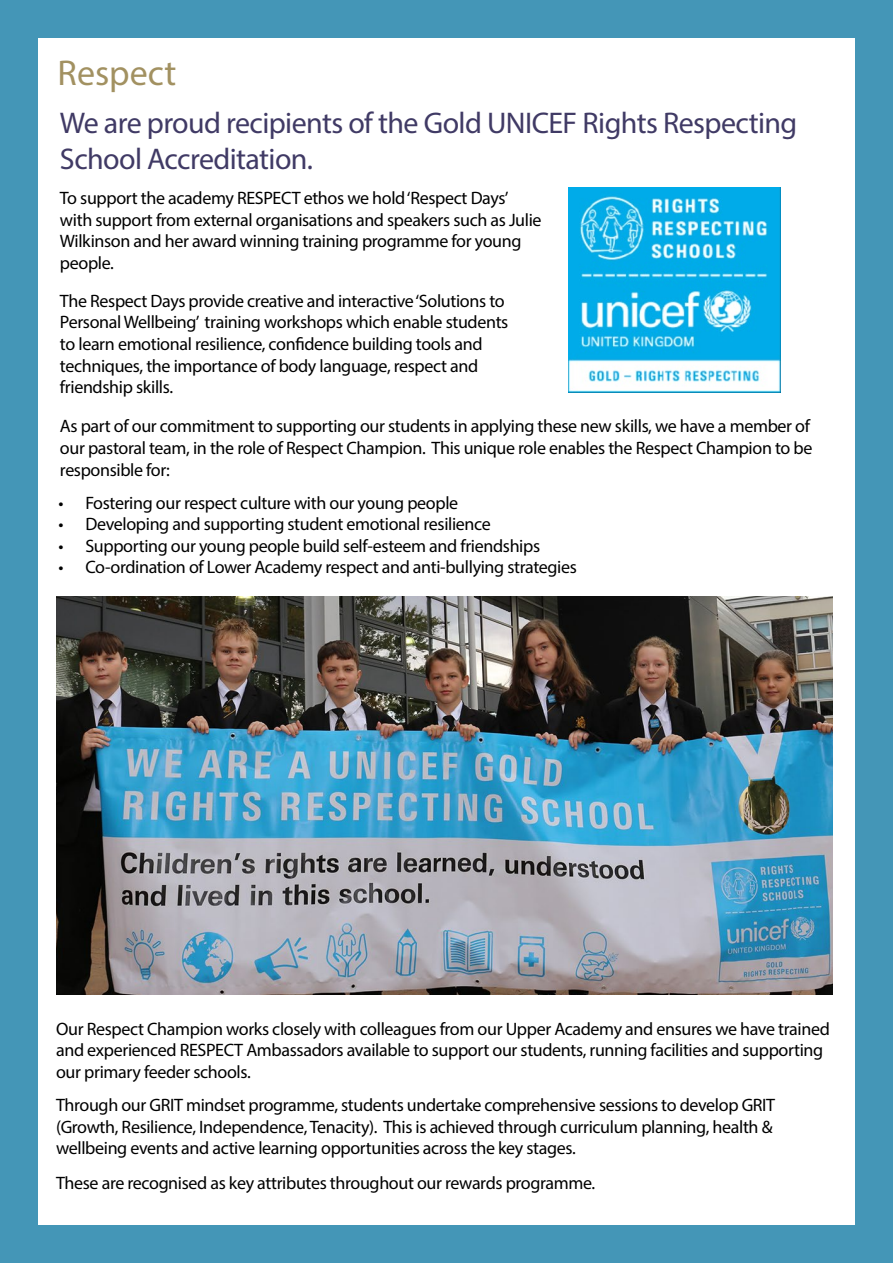
<style>
.page{position:relative;width:893px;height:1263px;background:#4496b7}
.page>*{position:absolute;margin:0;border:0;box-sizing:border-box;transform-origin:0 0}
.Heading_Small{font:36px "Myriad Pro";color:#a29161}
.Heading_Large{font:30px/36px "Myriad Pro";letter-spacing:-.02em;color:#403a65}
.Heading_Large-2{font:18px/21.6px "Myriad Pro";letter-spacing:-.02em;color:#000}
</style>
<div class="page">
<div style="left:38px;top:38px;width:817px;height:1187px;background:#fff"></div>
<img style="left:568px;top:188px;width:213px;height:205px">
<img style="left:56px;top:596px;width:776px;height:398px">
<p class="Heading_Small" style="left:57px;top:51px;width:120px">Respect</p>
<p class="Heading_Large" style="left:60px;top:105px;width:739px">We are proud recipients of the Gold UNICEF Rights Respecting<br>School Accreditation.</p>
<p class="Heading_Large-2" style="left:60px;top:187px;width:483px">To support the academy RESPECT ethos we hold ‘Respect Days’ with support from external organisations and speakers such as Julie Wilkinson and her award winning training programme for young people.</p>
<p class="Heading_Large-2" style="left:60px;top:290px;width:450px">The Respect Days provide creative and interactive ‘Solutions to Personal Wellbeing’ training workshops which enable students to learn emotional resilience, confidence building tools and techniques, the importance of body language, respect and friendship skills.</p>
<p class="Heading_Large-2" style="left:60px;top:415px;width:754px">As part of our commitment to supporting our students in applying these new skills, we have a member of our pastoral team, in the role of Respect Champion. This unique role enables the Respect Champion to be responsible for:</p>
<p class="Heading_Large-2" style="left:58px;top:491px;width:401px">• Fostering our respect culture with our young people</p>
<p class="Heading_Large-2" style="left:58px;top:513px;width:434px">• Developing and supporting student emotional resilience</p>
<p class="Heading_Large-2" style="left:58px;top:535px;width:483px">• Supporting our young people build self-esteem and friendships</p>
<p class="Heading_Large-2" style="left:58px;top:556px;width:520px">• Co-ordination of Lower Academy respect and anti-bullying strategies</p>
<p class="Heading_Large-2" style="left:56px;top:1017px;width:775px">Our Respect Champion works closely with colleagues from our Upper Academy and ensures we have trained and experienced RESPECT Ambassadors available to support our students, running facilities and supporting our primary feeder schools.</p>
<p class="Heading_Large-2" style="left:56px;top:1094px;width:721px">Through our GRIT mindset programme, students undertake comprehensive sessions to develop GRIT (Growth, Resilience, Independence, Tenacity). This is achieved through curriculum planning, health &amp; wellbeing events and active learning opportunities across the key stages.</p>
<p class="Heading_Large-2" style="left:56px;top:1171px;width:541px">These are recognised as key attributes throughout our rewards programme.</p>
</div>
